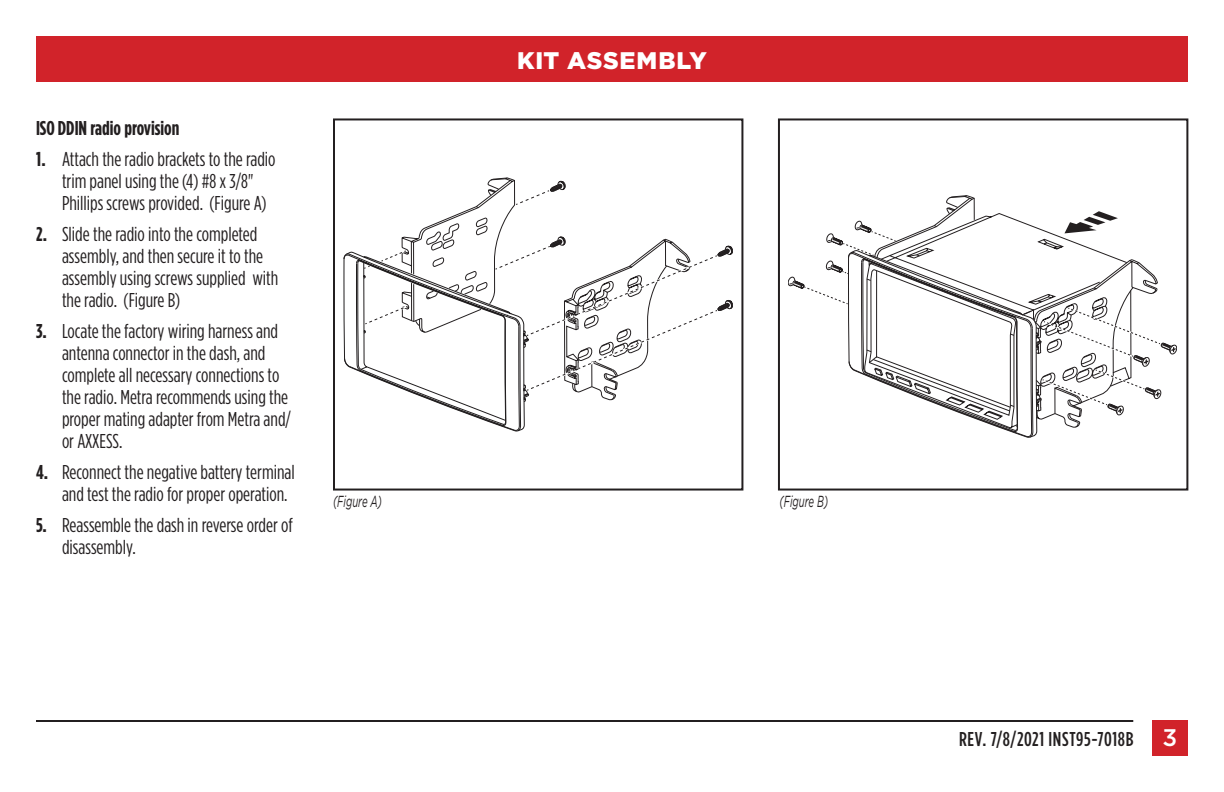
<style>
.page{position:relative;width:1224px;height:792px;background:#fff}
.page>*{position:absolute;margin:0;border:0;box-sizing:border-box;transform-origin:0 0}
.t1{font:900 24px "Gotham";letter-spacing:.03em;color:#fff}
.t2{font:20px/22px "Gotham Condensed";color:#231f20}
.t3{font:500 20px "Gotham Condensed";letter-spacing:.03em;color:#231f20}
.t4{font:700 20px "Gotham Condensed";color:#231f20}
.t5{font:italic 16px "Gotham";color:#231f20;scale:.6 1}
.s1{font-weight:700}
.s2{font-family:"Gotham";font-size:24px;color:#fff}
</style>
<div class="page">
<div style="left:36px;top:36px;width:1152px;height:45px;background:#d1232a"></div>
<hr style="left:36px;top:720px;width:1097px;height:2px;background:#231f20">
<div style="left:1152px;top:720px;width:36px;height:36px;background:#d1232a"></div>
<svg style="left:450px;top:178px;width:112px;height:39px"></svg>
<svg style="left:475px;top:205px;width:5px;height:4px"></svg>
<svg style="left:516px;top:181px;width:50px;height:24px"></svg>
<svg style="left:343px;top:217px;width:390px;height:215px"></svg>
<div style="left:333px;top:118px;width:410px;height:373px;border:2px solid #231f20"></div>
<svg style="left:946px;top:195px;width:29px;height:16px"></svg>
<svg style="left:788px;top:211px;width:389px;height:227px"></svg>
<div style="left:778px;top:118px;width:410px;height:373px;border:2px solid #231f20"></div>
<p class="t4" style="left:36px;top:117px;width:145px">ISO DDIN radio provision</p>
<p class="t2" style="left:62px;top:148px;width:215px;text-indent:-26px"><span class="s1">1.</span> Attach the radio brackets to the radio trim panel using the (4) #8 x 3/8"<br>Phillips screws provided. (Figure A)</p>
<p class="t2" style="left:62px;top:223px;width:218px;text-indent:-26px"><span class="s1">2.</span> Slide the radio into the completed assembly, and then secure it to the assembly using screws supplied with the radio. (Figure B)</p>
<p class="t2" style="left:62px;top:320px;width:231px;text-indent:-26px"><span class="s1">3.</span> Locate the factory wiring harness and antenna connector in the dash, and complete all necessary connections to the radio. Metra recommends using the proper mating adapter from Metra and/ or AXXESS.</p>
<p class="t2" style="left:62px;top:461px;width:234px;text-indent:-26px"><span class="s1">4.</span> Reconnect the negative battery terminal and test the radio for proper operation.</p>
<p class="t2" style="left:62px;top:514px;width:232px;text-indent:-26px"><span class="s1">5.</span> Reassemble the dash in reverse order of disassembly.</p>
<p class="t1" style="left:517px;top:47px;width:191px">KIT ASSEMBLY</p>
<p class="t5" style="left:333px;top:493px;width:83px">(Figure A)</p>
<p class="t5" style="left:780px;top:493px;width:83px">(Figure B)</p>
<p class="t3" style="left:959px;top:728px;width:220px">REV. 7/8/2021 INST95-7018B <span class="s2">3</span></p>
</div>
